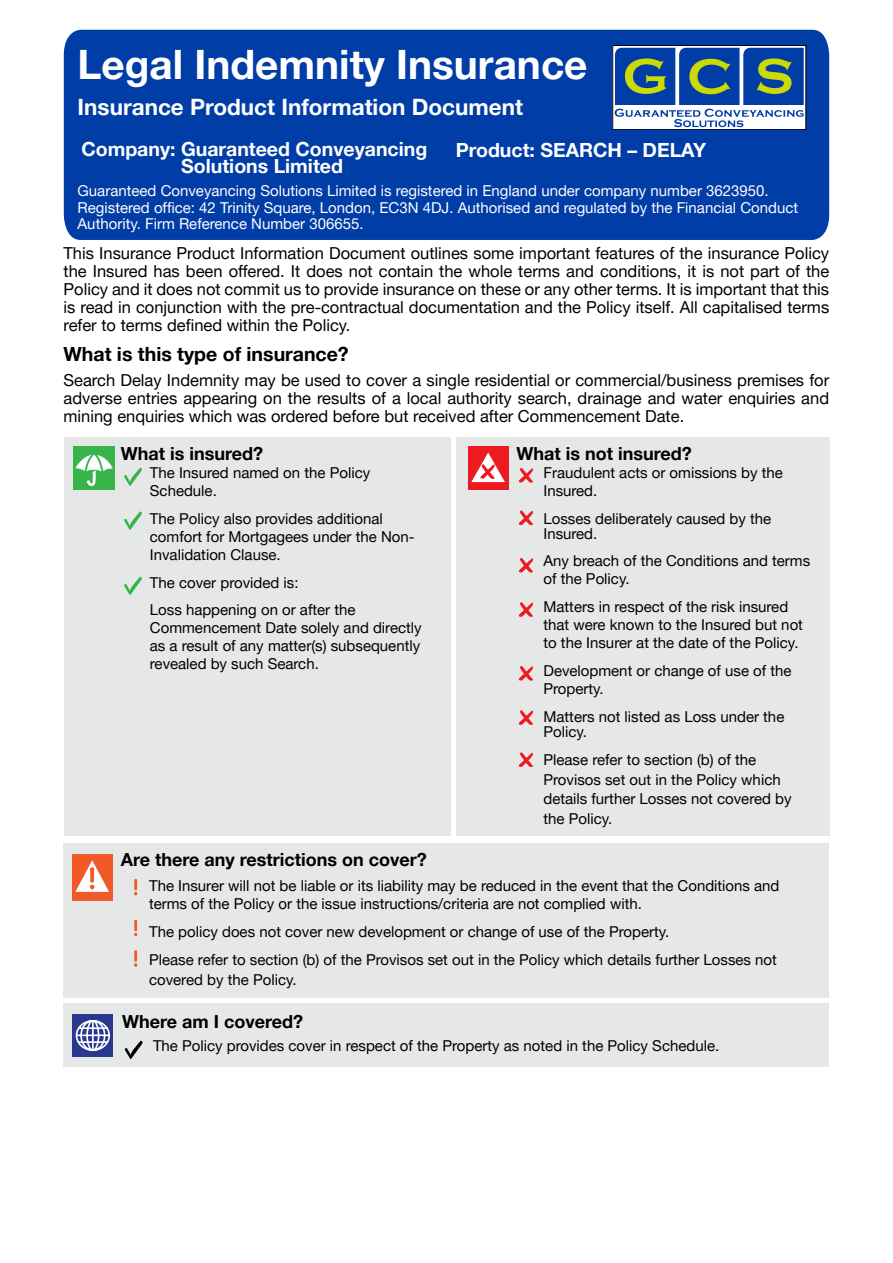
<style>
.page{position:relative;width:893px;height:1263px;background:#fff}
.page>*{position:absolute;margin:0;border:0;box-sizing:border-box;transform-origin:0 0}
.t1{font:700 40.5px "Helvetica Neue LT Pro";color:#fff}
.t2{font:700 22.5px "Helvetica Neue LT Pro";color:#fff}
.t3{font:700 19.5px/17.1px "Helvetica Neue LT Pro";color:#fff}
.t4{font:700 19.5px "Helvetica Neue LT Pro";color:#000}
.t5{font:700 18px "Helvetica Neue LT Pro";color:#000}
.t6{font:16.5px/18px "Helvetica Neue LT Pro";color:#000;text-align:justify}
.t7{font:15px/18px "Helvetica Neue LT Pro";color:#000}
.t8{font:15px/16.5px "Helvetica Neue LT Pro";color:#fff}
</style>
<div class="page">
<div style="left:65px;top:437px;width:386px;height:399px;background:#e6e8e8"></div>
<div style="left:457px;top:437px;width:373px;height:399px;background:#e6e8e8"></div>
<div style="left:73px;top:447px;width:41px;height:43px;background:#38b54a"></div>
<svg style="left:75px;top:450px;width:40px;height:36px"></svg>
<div style="left:468px;top:447px;width:41px;height:43px;background:#ed1a21"></div>
<svg style="left:471px;top:452px;width:34px;height:30px"></svg>
<svg style="left:518px;top:468px;width:15px;height:15px"></svg>
<svg style="left:518px;top:558px;width:15px;height:15px"></svg>
<svg style="left:518px;top:602px;width:15px;height:15px"></svg>
<svg style="left:518px;top:710px;width:15px;height:15px"></svg>
<svg style="left:518px;top:752px;width:15px;height:15px"></svg>
<svg style="left:124px;top:467px;width:18px;height:19px"></svg>
<svg style="left:124px;top:511px;width:18px;height:19px"></svg>
<svg style="left:124px;top:576px;width:18px;height:19px"></svg>
<svg style="left:518px;top:510px;width:15px;height:16px"></svg>
<svg style="left:518px;top:666px;width:15px;height:15px"></svg>
<div style="left:64px;top:843px;width:765px;height:154px;background:#e6e8e8"></div>
<div style="left:72px;top:854px;width:41px;height:46px;background:#f25929"></div>
<svg style="left:75px;top:860px;width:34px;height:32px"></svg>
<svg style="left:134px;top:879px;width:3px;height:16px"></svg>
<svg style="left:134px;top:920px;width:3px;height:16px"></svg>
<svg style="left:134px;top:950px;width:3px;height:17px"></svg>
<div style="left:64px;top:1003px;width:765px;height:64px;background:#e6e8e8"></div>
<div style="left:72px;top:1014px;width:41px;height:43px;background:#29388f"></div>
<svg style="left:75px;top:1020px;width:35px;height:31px"></svg>
<svg style="left:125px;top:1040px;width:18px;height:19px"></svg>
<div style="left:64px;top:30px;width:765px;height:210px;background:#003da7"></div>
<div style="left:612px;top:45px;width:194px;height:84px;border:1px solid #000"></div>
<svg style="left:615px;top:48px;width:189px;height:79px"></svg>
<h1 class="t1" style="left:78px;top:39px;width:511px">Legal Indemnity Insurance</h1>
<h2 class="t2" style="left:78px;top:93px;width:447px">Insurance Product Information Document</h2>
<h3 class="t3" style="left:181px;top:140px;width:248px;text-indent:-100px">Company: Guaranteed Conveyancing<br>Solutions Limited</h3>
<h3 class="t3" style="left:456px;top:141px;width:252px">Product: SEARCH – DELAY</h3>
<p class="t8" style="left:78px;top:182px;width:722px">Guaranteed Conveyancing Solutions Limited is registered in England under company number 3623950.<br>Registered office: 42 Trinity Square, London, EC3N 4DJ. Authorised and regulated by the Financial Conduct<br>Authority. Firm Reference Number 306655.</p>
<p class="t6" style="left:64px;top:244px;width:767px">This Insurance Product Information Document outlines some important features of the insurance Policy the Insured has been offered. It does not contain the whole terms and conditions, it is not part of the Policy and it does not commit us to provide insurance on these or any other terms. It is important that this is read in conjunction with the pre-contractual documentation and the Policy itself. All capitalised terms refer to terms defined within the Policy.</p>
<h3 class="t4" style="left:64px;top:342px;width:287px">What is this type of insurance?</h3>
<p class="t6" style="left:64px;top:370px;width:767px">Search Delay Indemnity may be used to cover a single residential or commercial/business premises for adverse entries appearing on the results of a local authority search, drainage and water enquiries and mining enquiries which was ordered before but received after Commencement Date.</p>
<p class="t5" style="left:121px;top:442px;width:144px">What is insured?</p>
<p class="t5" style="left:516px;top:442px;width:177px">What is not insured?</p>
<p class="t7" style="left:150px;top:463px;width:222px">The Insured named on the Policy<br>Schedule.</p>
<p class="t7" style="left:150px;top:509px;width:266px">The Policy also provides additional comfort for Mortgagees under the Non-<br>Invalidation Clause.</p>
<p class="t7" style="left:150px;top:569px;width:207px;line-height:26.5px">The cover provided is:<br>Loss happening on or after the</p>
<p class="t7" style="left:150px;top:618px;width:273px;text-align:justify">Commencement Date solely and directly as a result of any matter(s) subsequently revealed by such Search.</p>
<p class="t7" style="left:543px;top:463px;width:241px">Fraudulent acts or omissions by the<br>Insured.</p>
<p class="t7" style="left:543px;top:511px;width:229px;line-height:15px">Losses deliberately caused by the<br>Insured.</p>
<p class="t7" style="left:543px;top:551px;width:268px">Any breach of the Conditions and terms of the Policy.</p>
<p class="t7" style="left:543px;top:597px;width:261px">Matters in respect of the risk insured that were known to the Insured but not to the Insurer at the date of the Policy.</p>
<p class="t7" style="left:543px;top:661px;width:250px">Development or change of use of the<br>Property.</p>
<p class="t7" style="left:543px;top:709px;width:242px;line-height:15px">Matters not listed as Loss under the<br>Policy.</p>
<p class="t7" style="left:543px;top:750px;width:250px;line-height:19.5px">Please refer to section (b) of the<br>Provisos set out in the Policy which details further Losses not covered by the Policy.</p>
<p class="t5" style="left:121px;top:849px;width:308px">Are there any restrictions on cover?</p>
<p class="t7" style="left:149px;top:876px;width:632px">The Insurer will not be liable or its liability may be reduced in the event that the Conditions and terms of the Policy or the issue instructions/criteria are not complied with.</p>
<p class="t7" style="left:149px;top:917px;width:629px;line-height:28px">The policy does not cover new development or change of use of the Property.<br>Please refer to section (b) of the Provisos set out in the Policy which details further Losses not</p>
<p class="t7" style="left:149px;top:970px;width:149px">covered by the Policy.</p>
<p class="t5" style="left:122px;top:1011px;width:183px">Where am I covered?</p>
<p class="t7" style="left:153px;top:1037px;width:568px">The Policy provides cover in respect of the Property as noted in the Policy Schedule.</p>
</div>
